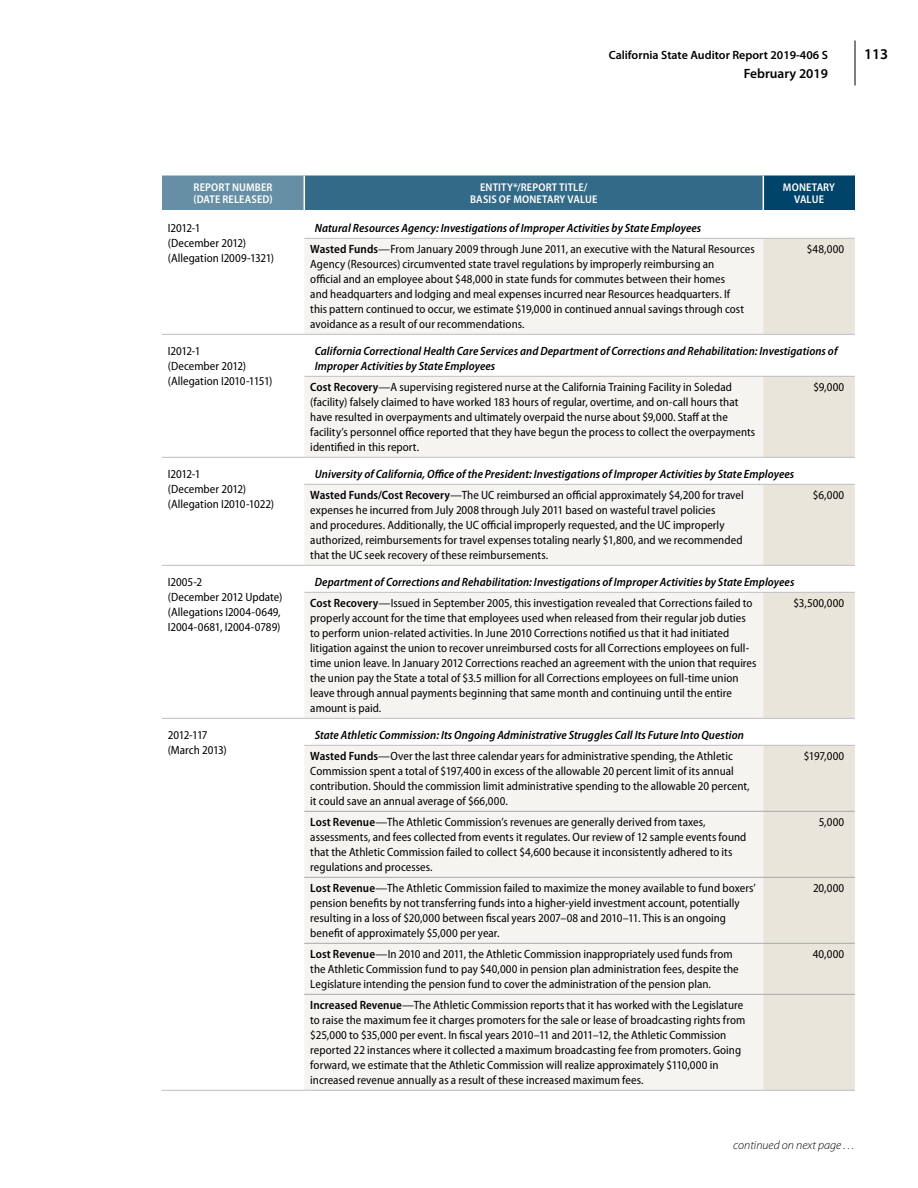
<style>
.page{position:relative;width:918px;height:1188px;background:#fff}
.page>*{position:absolute;margin:0;border:0;box-sizing:border-box;transform-origin:0 0}
.t1{font:600 15px "Myriad Pro";color:#000}
.t2{font:600 13.5px "Myriad Pro";color:#000}
.t3{font:semi-condensed 12px/15px "Myriad Pro";letter-spacing:.005em;color:#000}
.t4{font:italic 600 semi-condensed 12px/21px "Myriad Pro";letter-spacing:.005em;color:#000}
.t5{font:600 12px "Myriad Pro";color:#000}
.t6{font:italic 300 12px "Myriad Pro";color:#000}
.t7{font:semi-condensed 12px/15px "Myriad Pro";letter-spacing:-.02em;color:#000}
.t8{font:600 semi-condensed 11.25px/12px "Myriad Pro";letter-spacing:.015em;color:#fff;text-align:center}
.s1{font-style:normal}
.s2{font-weight:400;font-style:normal}
.s3{font-weight:600}
</style>
<div class="page">
<hr style="left:855px;top:40px;width:1px;height:46px;background:#000">
<div style="left:162px;top:175px;width:142px;height:36px;background:#668fa6"></div>
<div style="left:304px;top:175px;width:459px;height:36px;background:#336a88"></div>
<div style="left:763px;top:175px;width:92px;height:36px;background:#00446a"></div>
<svg style="left:304px;top:239px;width:459px;height:851px;fill:#f6f4f1"></svg>
<svg style="left:763px;top:239px;width:92px;height:851px;fill:#e9e5db"></svg>
<hr style="left:162px;top:334px;width:142px;height:1px;background:#bcbec0">
<hr style="left:162px;top:457px;width:142px;height:1px;background:#bcbec0">
<hr style="left:162px;top:565px;width:142px;height:1px;background:#bcbec0">
<hr style="left:162px;top:718px;width:142px;height:1px;background:#bcbec0">
<hr style="left:162px;top:1090px;width:142px;height:1px;background:#bcbec0">
<hr style="left:304px;top:811px;width:459px;height:1px;background:#a7a9ac">
<hr style="left:304px;top:877px;width:459px;height:1px;background:#a7a9ac">
<hr style="left:304px;top:943px;width:459px;height:1px;background:#a7a9ac">
<hr style="left:304px;top:994px;width:459px;height:1px;background:#a7a9ac">
<hr style="left:763px;top:811px;width:92px;height:1px;background:#a7a9ac">
<hr style="left:763px;top:877px;width:92px;height:1px;background:#a7a9ac">
<hr style="left:763px;top:943px;width:92px;height:1px;background:#a7a9ac">
<hr style="left:763px;top:994px;width:92px;height:1px;background:#a7a9ac">
<hr style="left:162px;top:174px;width:142px;height:2px;background:#fff">
<hr style="left:162px;top:210px;width:142px;height:2px;background:#fff">
<hr style="left:304px;top:174px;width:459px;height:2px;background:#fff">
<hr style="left:304px;top:176px;width:1px;height:34px;background:#fff">
<hr style="left:304px;top:210px;width:459px;height:2px;background:#fff">
<hr style="left:763px;top:176px;width:1px;height:34px;background:#fff">
<hr style="left:763px;top:174px;width:92px;height:2px;background:#fff">
<hr style="left:763px;top:210px;width:92px;height:2px;background:#fff">
<hr style="left:304px;top:238px;width:459px;height:1px;background:#bcbec0">
<hr style="left:763px;top:238px;width:92px;height:1px;background:#bcbec0">
<hr style="left:304px;top:334px;width:459px;height:1px;background:#bcbec0">
<hr style="left:763px;top:334px;width:92px;height:1px;background:#bcbec0">
<hr style="left:304px;top:376px;width:459px;height:1px;background:#bcbec0">
<hr style="left:763px;top:376px;width:92px;height:1px;background:#bcbec0">
<hr style="left:304px;top:457px;width:459px;height:1px;background:#bcbec0">
<hr style="left:763px;top:457px;width:92px;height:1px;background:#bcbec0">
<hr style="left:304px;top:484px;width:459px;height:1px;background:#bcbec0">
<hr style="left:763px;top:484px;width:92px;height:1px;background:#bcbec0">
<hr style="left:304px;top:565px;width:459px;height:1px;background:#bcbec0">
<hr style="left:763px;top:565px;width:92px;height:1px;background:#bcbec0">
<hr style="left:304px;top:592px;width:459px;height:1px;background:#bcbec0">
<hr style="left:763px;top:592px;width:92px;height:1px;background:#bcbec0">
<hr style="left:304px;top:718px;width:459px;height:1px;background:#bcbec0">
<hr style="left:763px;top:718px;width:92px;height:1px;background:#bcbec0">
<hr style="left:304px;top:745px;width:459px;height:1px;background:#bcbec0">
<hr style="left:763px;top:745px;width:92px;height:1px;background:#bcbec0">
<hr style="left:304px;top:1090px;width:459px;height:1px;background:#bcbec0">
<hr style="left:763px;top:1090px;width:92px;height:1px;background:#bcbec0">
<p class="t5" style="left:609px;top:48px;width:221px">California State Auditor Report 2019-406 S</p>
<p class="t1" style="left:864px;top:45px;width:26px">113</p>
<p class="t2" style="left:744px;top:66px;width:86px">February 2019</p>
<p class="t8" style="left:194px;top:181px;width:81px;text-align:left">REPORT NUMBER (DATE RELEASED)</p>
<p class="t8" style="left:470px;top:181px;width:129px">ENTITY*/REPORT TITLE/<br>BASIS OF MONETARY VALUE</p>
<p class="t8" style="left:783px;top:181px;width:54px">MONETARY<br>VALUE</p>
<p class="t3" style="left:168px;top:221px;width:108px">I2012-1<br>(December 2012) (Allegation I2009-1321)</p>
<p class="t4" style="left:310px;top:218px;width:446px;text-indent:4px">Natural Resources Agency: Investigations of Improper Activities by State Employees<br><span class="s1">Wasted Funds</span><span class="s2">—From January 2009 through June 2011, an executive with the Natural Resources</span></p>
<p class="t3" style="left:807px;top:242px;width:39px">$48,000</p>
<p class="t3" style="left:310px;top:257px;width:435px">Agency (Resources) circumvented state travel regulations by improperly reimbursing an official and an employee about $48,000 in state funds for commutes between their homes and headquarters and lodging and meal expenses incurred near Resources headquarters. If this pattern continued to occur, we estimate $19,000 in continued annual savings through cost avoidance as a result of our recommendations.</p>
<p class="t3" style="left:168px;top:344px;width:106px">I2012-1<br>(December 2012) (Allegation I2010-1151)</p>
<p class="t4" style="left:315px;top:344px;width:524px;line-height:15px">California Correctional Health Care Services and Department of Corrections and Rehabilitation: Investigations of<br>Improper Activities by State Employees</p>
<p class="t3" style="left:310px;top:380px;width:447px"><span class="s3">Cost Recovery</span>—A supervising registered nurse at the California Training Facility in Soledad (facility) falsely claimed to have worked 183 hours of regular, overtime, and on-call hours that have resulted in overpayments and ultimately overpaid the nurse about $9,000. Staff at the facility’s personnel office reported that they have begun the process to collect the overpayments identified in this report.</p>
<p class="t3" style="left:814px;top:380px;width:32px">$9,000</p>
<p class="t3" style="left:168px;top:467px;width:108px">I2012-1<br>(December 2012) (Allegation I2010-1022)</p>
<p class="t4" style="left:310px;top:464px;width:486px;text-indent:4px">University of California, Office of the President: Investigations of Improper Activities by State Employees<br><span class="s1">Wasted Funds/Cost Recovery</span><span class="s2">—The UC reimbursed an official approximately $4,200 for travel</span></p>
<p class="t3" style="left:310px;top:503px;width:434px">expenses he incurred from July 2008 through July 2011 based on wasteful travel policies<br>and procedures. Additionally, the UC official improperly requested, and the UC improperly authorized, reimbursements for travel expenses totaling nearly $1,800, and we recommended that the UC seek recovery of these reimbursements.</p>
<p class="t3" style="left:813px;top:488px;width:33px">$6,000</p>
<p class="t3" style="left:168px;top:575px;width:116px">I2005-2<br>(December 2012 Update) (Allegations I2004‑0649,<br>I2004-0681, I2004-0789)</p>
<p class="t4" style="left:310px;top:572px;width:486px;text-indent:4px">Department of Corrections and Rehabilitation: Investigations of Improper Activities by State Employees<br><span class="s1">Cost Recovery</span><span class="s2">—Issued in September 2005, this investigation revealed that Corrections failed to</span></p>
<p class="t3" style="left:793px;top:596px;width:52px">$3,500,000</p>
<p class="t3" style="left:310px;top:611px;width:448px">properly account for the time that employees used when released from their regular job duties to perform union-related activities. In June 2010 Corrections notified us that it had initiated litigation against the union to recover unreimbursed costs for all Corrections employees on full&shy;time union leave. In January 2012 Corrections reached an agreement with the union that requires the union pay the State a total of $3.5 million for all Corrections employees on full-time union leave through annual payments beginning that same month and continuing until the entire amount is paid.</p>
<p class="t7" style="left:168px;top:728px;width:60px">2012-117 (March 2013)</p>
<p class="t4" style="left:310px;top:725px;width:435px;text-indent:4px">State Athletic Commission: Its Ongoing Administrative Struggles Call Its Future Into Question<br><span class="s1">Wasted Funds</span><span class="s2">—Over the last three calendar years for administrative spending, the Athletic</span></p>
<p class="t3" style="left:310px;top:764px;width:441px">Commission spent a total of $197,400 in excess of the allowable 20 percent limit of its annual contribution. Should the commission limit administrative spending to the allowable 20 percent, it could save an annual average of $66,000.</p>
<p class="t3" style="left:804px;top:749px;width:42px">$197,000</p>
<p class="t3" style="left:310px;top:815px;width:438px"><span class="s3">Lost Revenue</span>—The Athletic Commission’s revenues are generally derived from taxes, assessments, and fees collected from events it regulates. Our review of 12 sample events found that the Athletic Commission failed to collect $4,600 because it inconsistently adhered to its regulations and processes.</p>
<p class="t3" style="left:819px;top:815px;width:27px">5,000</p>
<p class="t3" style="left:310px;top:881px;width:447px"><span class="s3">Lost Revenue</span>—The Athletic Commission failed to maximize the money available to fund boxers’ pension benefits by not transferring funds into a higher-yield investment account, potentially resulting in a loss of $20,000 between fiscal years 2007–08 and 2010–11. This is an ongoing benefit of approximately $5,000 per year.</p>
<p class="t3" style="left:813px;top:881px;width:33px">20,000</p>
<p class="t3" style="left:310px;top:947px;width:430px"><span class="s3">Lost Revenue</span>—In 2010 and 2011, the Athletic Commission inappropriately used funds from the Athletic Commission fund to pay $40,000 in pension plan administration fees, despite the<br>Legislature intending the pension fund to cover the administration of the pension plan.</p>
<p class="t3" style="left:813px;top:947px;width:33px">40,000</p>
<p class="t3" style="left:310px;top:998px;width:437px"><span class="s3">Increased Revenue</span>—The Athletic Commission reports that it has worked with the Legislature to raise the maximum fee it charges promoters for the sale or lease of broadcasting rights from $25,000 to $35,000 per event. In fiscal years 2010–11 and 2011–12, the Athletic Commission reported 22 instances where it collected a maximum broadcasting fee from promoters. Going forward, we estimate that the Athletic Commission will realize approximately $110,000 in increased revenue annually as a result of these increased maximum fees.</p>
<p class="t6" style="left:733px;top:1139px;width:122px">continued on next page . . .</p>
</div>
